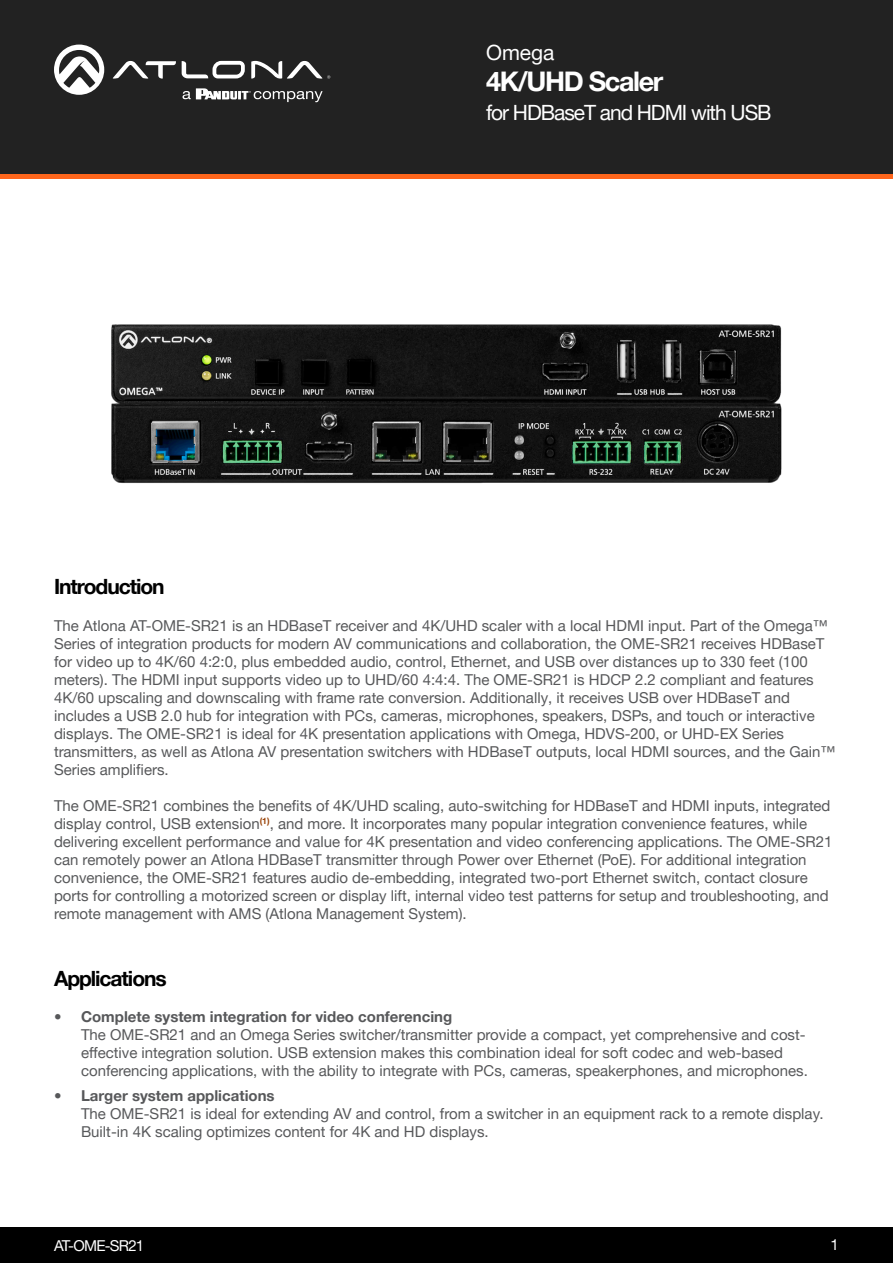
<style>
.page{position:relative;width:893px;height:1263px;background:#fff}
.page>*{position:absolute;margin:0;border:0;box-sizing:border-box;transform-origin:0 0}
.t1{font:700 27px "Helvetica Neue LTW1 G";letter-spacing:-.05em;color:#fff}
.t2{font:21px "Helvetica Neue LTW1 G";letter-spacing:-.05em;color:#fff}
.Product_Type_First_Page{font:700 21px "Helvetica Neue LTW1 G";letter-spacing:-.05em;color:#000}
.General_Text{font:15px/18px "Helvetica Neue LTW1 G";color:#57585a}
.t3{font:15px "Helvetica Neue LTW1 G";letter-spacing:-.05em;color:#fff}
.s1{font-weight:700}
</style>
<div class="page">
<div style="left:0;top:0;width:893px;height:174px;background:#222"></div>
<hr style="left:0;top:174px;width:893px;height:4px;background:#ff661c">
<div style="left:0;top:1227px;width:893px;height:36px;background:#000"></div>
<svg style="left:182px;top:61px;width:63px;height:17px"></svg>
<svg style="left:113px;top:61px;width:63px;height:18px"></svg>
<svg style="left:251px;top:61px;width:79px;height:18px"></svg>
<svg style="left:54px;top:45px;width:50px;height:50px"></svg>
<svg style="left:183px;top:88px;width:140px;height:14px"></svg>
<img style="left:111px;top:324px;width:671px;height:159px">
<h2 class="t2" style="left:486px;top:39px;width:70px">Omega</h2>
<h1 class="t1" style="left:486px;top:65px;width:179px">4K/UHD Scaler</h1>
<p class="Product_Type_First_Page" style="left:54px;top:574px;width:112px">Introduction</p>
<h2 class="t2" style="left:486px;top:99px;width:287px">for HDBaseT and HDMI with USB</h2>
<p class="General_Text" style="left:54px;top:616px;width:775px">The Atlona AT-OME-SR21 is an HDBaseT receiver and 4K/UHD scaler with a local HDMI input. Part of the Omega™</p>
<p class="General_Text" style="left:54px;top:634px;width:772px">Series of integration products for modern AV communications and collaboration, the OME-SR21 receives HDBaseT</p>
<p class="General_Text" style="left:54px;top:652px;width:755px">for video up to 4K/60 4:2:0, plus embedded audio, control, Ethernet, and USB over distances up to 330 feet (100</p>
<p class="General_Text" style="left:54px;top:670px;width:761px">meters). The HDMI input supports video up to UHD/60 4:4:4. The OME-SR21 is HDCP 2.2 compliant and features</p>
<p class="General_Text" style="left:54px;top:688px;width:737px">4K/60 upscaling and downscaling with frame rate conversion. Additionally, it receives USB over HDBaseT and</p>
<p class="General_Text" style="left:54px;top:706px;width:762px">includes a USB 2.0 hub for integration with PCs, cameras, microphones, speakers, DSPs, and touch or interactive</p>
<p class="General_Text" style="left:54px;top:724px;width:731px">displays. The OME-SR21 is ideal for 4K presentation applications with Omega, HDVS-200, or UHD-EX Series</p>
<p class="General_Text" style="left:54px;top:742px;width:783px">transmitters, as well as Atlona AV presentation switchers with HDBaseT outputs, local HDMI sources, and the Gain™</p>
<p class="General_Text" style="left:54px;top:760px;width:116px">Series amplifiers.</p>
<p class="General_Text" style="left:54px;top:796px;width:778px">The OME-SR21 combines the benefits of 4K/UHD scaling, auto-switching for HDBaseT and HDMI inputs, integrated</p>
<p class="General_Text" style="left:54px;top:814px;width:755px">display control, USB extension<sup>(1)</sup>, and more. It incorporates many popular integration convenience features, while</p>
<p class="General_Text" style="left:54px;top:832px;width:780px">delivering excellent performance and value for 4K presentation and video conferencing applications. The OME-SR21</p>
<p class="General_Text" style="left:54px;top:850px;width:754px">can remotely power an Atlona HDBaseT transmitter through Power over Ethernet (PoE). For additional integration</p>
<p class="General_Text" style="left:54px;top:868px;width:755px">convenience, the OME-SR21 features audio de-embedding, integrated two-port Ethernet switch, contact closure</p>
<p class="General_Text" style="left:54px;top:886px;width:776px">ports for controlling a motorized screen or display lift, internal video test patterns for setup and troubleshooting, and</p>
<p class="General_Text" style="left:54px;top:904px;width:414px">remote management with AMS (Atlona Management System).</p>
<p class="Product_Type_First_Page" style="left:54px;top:965px;width:114px">Applications</p>
<p class="General_Text" style="left:81px;top:1008px;width:728px;text-indent:-27px"><span class="s1">• Complete system integration for video conferencing<br></span>The OME-SR21 and an Omega Series switcher/transmitter provide a compact, yet comprehensive and cost&shy;effective integration solution. USB extension makes this combination ideal for soft codec and web-based conferencing applications, with the ability to integrate with PCs, cameras, speakerphones, and microphones.</p>
<p class="General_Text" style="left:81px;top:1086px;width:744px;text-indent:-27px"><span class="s1">• Larger system applications<br></span>The OME-SR21 is ideal for extending AV and control, from a switcher in an equipment rack to a remote display.<br>Built-in 4K scaling optimizes content for 4K and HD displays.</p>
<p class="t3" style="left:54px;top:1236px;width:92px">AT-OME-SR21</p>
<p class="t3" style="left:831px;top:1235px;width:10px">1</p>
</div>
